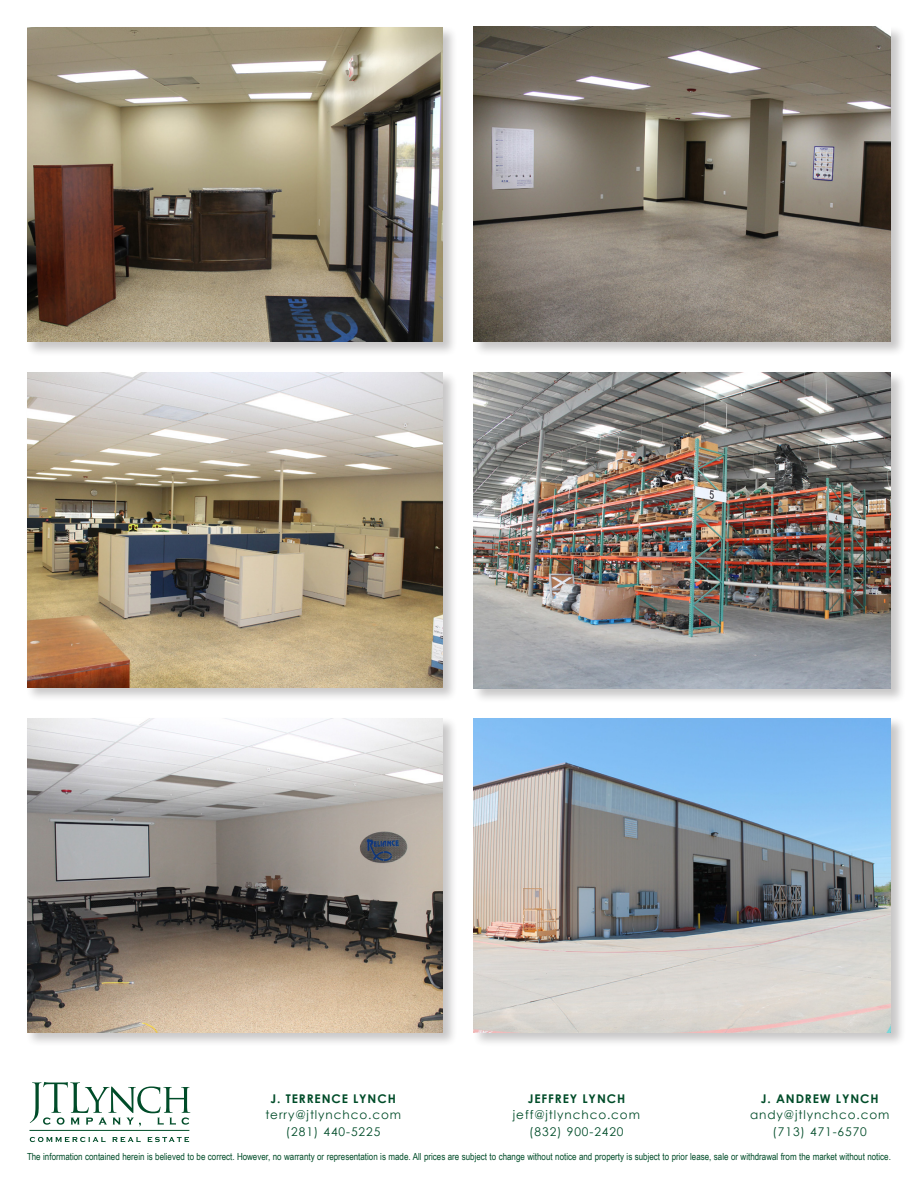
<style>
.page{position:relative;width:918px;height:1188px;background:#fff}
.page>*{position:absolute;margin:0;border:0;box-sizing:border-box;transform-origin:0 0}
.t1{font:12px "Century Gothic";letter-spacing:.075em;color:#004c29}
.t2{font:700 12px "Century Gothic";letter-spacing:.075em;color:#004c29}
.t3{font:9.75px "Arial Narrow";color:#004c29}
</style>
<div class="page">
<svg style="left:30px;top:1082px;width:160px;height:44px"></svg>
<svg style="left:30px;top:1137px;width:159px;height:5px"></svg>
<hr style="left:29px;top:1130px;width:160px;height:1px;background:#004c29">
<div style="left:472px;top:717px;width:434px;height:331px;background:#231f20;opacity:.25"></div>
<img style="left:474px;top:718px;width:417px;height:315px">
<div style="left:26px;top:371px;width:432px;height:331px;background:#231f20;opacity:.25"></div>
<img style="left:27px;top:373px;width:416px;height:314px">
<div style="left:26px;top:717px;width:432px;height:331px;background:#231f20;opacity:.25"></div>
<img style="left:27px;top:718px;width:416px;height:315px">
<div style="left:26px;top:26px;width:432px;height:331px;background:#231f20;opacity:.25"></div>
<img style="left:27px;top:27px;width:416px;height:315px">
<div style="left:472px;top:371px;width:434px;height:333px;background:#231f20;opacity:.25"></div>
<img style="left:474px;top:373px;width:417px;height:316px">
<div style="left:472px;top:25px;width:434px;height:332px;background:#231f20;opacity:.25"></div>
<img style="left:474px;top:27px;width:417px;height:315px">
<p class="t2" style="left:271px;top:1090px;width:127px">J. TERRENCE LYNCH</p>
<p class="t1" style="left:265px;top:1107px;width:137px">terry@jtlynchco.com</p>
<p class="t1" style="left:286px;top:1123px;width:96px">(281) 440-5225</p>
<p class="t2" style="left:528px;top:1090px;width:99px">JEFFREY LYNCH</p>
<p class="t1" style="left:513px;top:1107px;width:129px">jeff@jtlynchco.com</p>
<p class="t1" style="left:529px;top:1123px;width:96px">(832) 900-2420</p>
<p class="t2" style="left:761px;top:1090px;width:119px">J. ANDREW LYNCH</p>
<p class="t1" style="left:750px;top:1107px;width:141px">andy@jtlynchco.com</p>
<p class="t1" style="left:773px;top:1123px;width:96px">(713) 471-6570</p>
<p class="t3" style="left:27px;top:1150px;width:865px">The information contained herein is believed to be correct. However, no warranty or representation is made. All prices are subject to change without notice and property is subject to prior lease, sale or withdrawal from the market without notice.</p>
</div>
